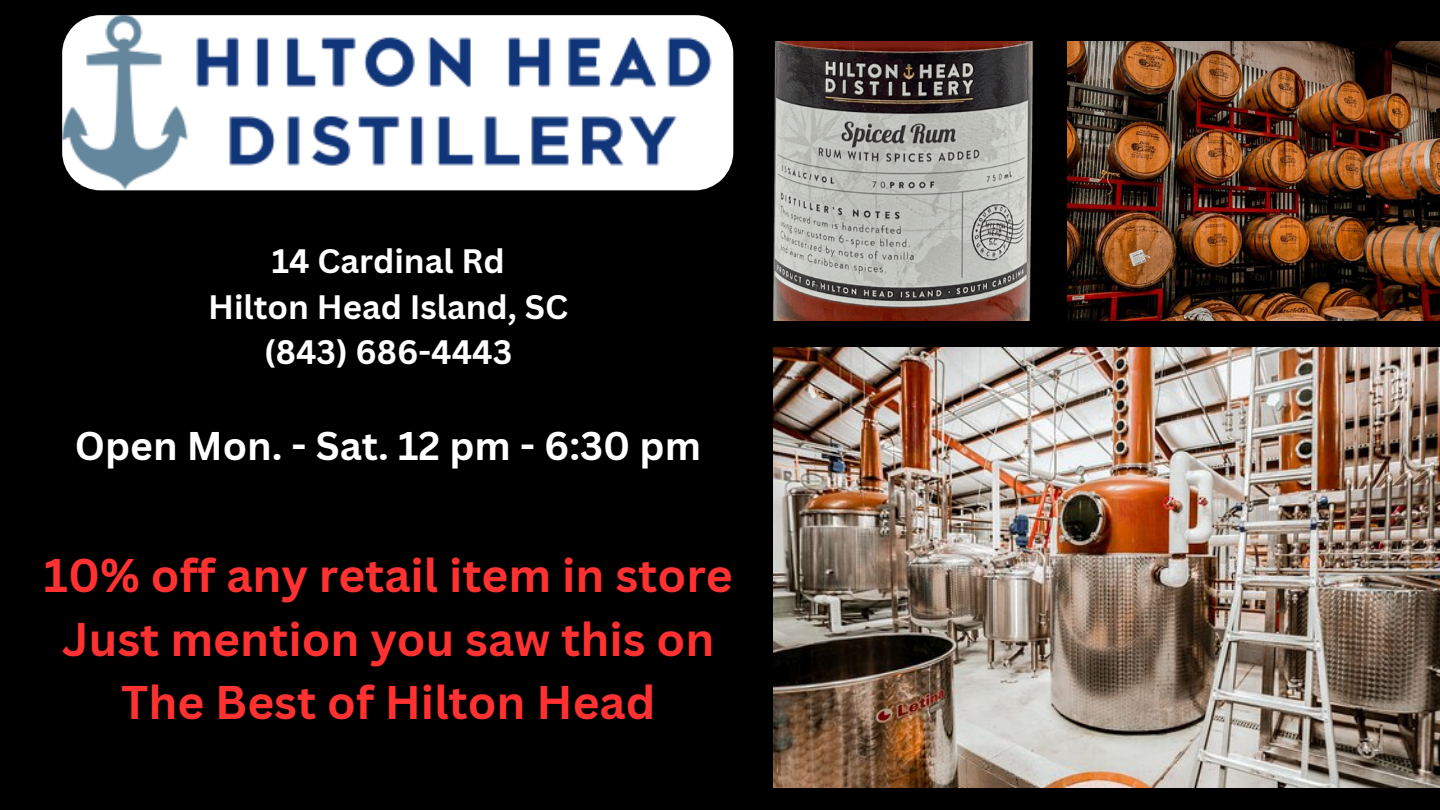
<style>
.page{position:relative;width:1440px;height:810px;background:#000}
.page>*{position:absolute;margin:0;border:0;box-sizing:border-box;transform-origin:0 0}
.t1{font:700 46px/63.8px "Canva Sans";color:#ff3131;text-align:center}
.t2{font:700 39px "Canva Sans";color:#fff}
.t3{font:700 33px "Canva Sans";color:#fff}
</style>
<div class="page">
<img style="left:774px;top:347px;width:666px;height:441px">
<img style="left:694px;top:42px;width:339px;height:279px">
<img style="left:1067px;top:42px;width:373px;height:279px">
<svg style="left:715px;top:21px;width:18px;height:169px;background:#dbdbdb"></svg>
<img style="left:62px;top:15px;width:653px;height:175px">
<p class="t3" style="left:272px;top:238px;width:234px">14 Cardinal Rd</p>
<p class="t3" style="left:208px;top:283px;width:362px">Hilton Head Island, SC</p>
<p class="t3" style="left:264px;top:329px;width:250px">(843) 686-4443</p>
<h2 class="t2" style="left:75px;top:418px;width:628px">Open Mon. - Sat. 12 pm - 6:30 pm</h2>
<h1 class="t1" style="left:44px;top:542px;width:690px">10% off any retail item in store<br>Just mention you saw this on<br>The Best of Hilton Head</h1>
</div>
